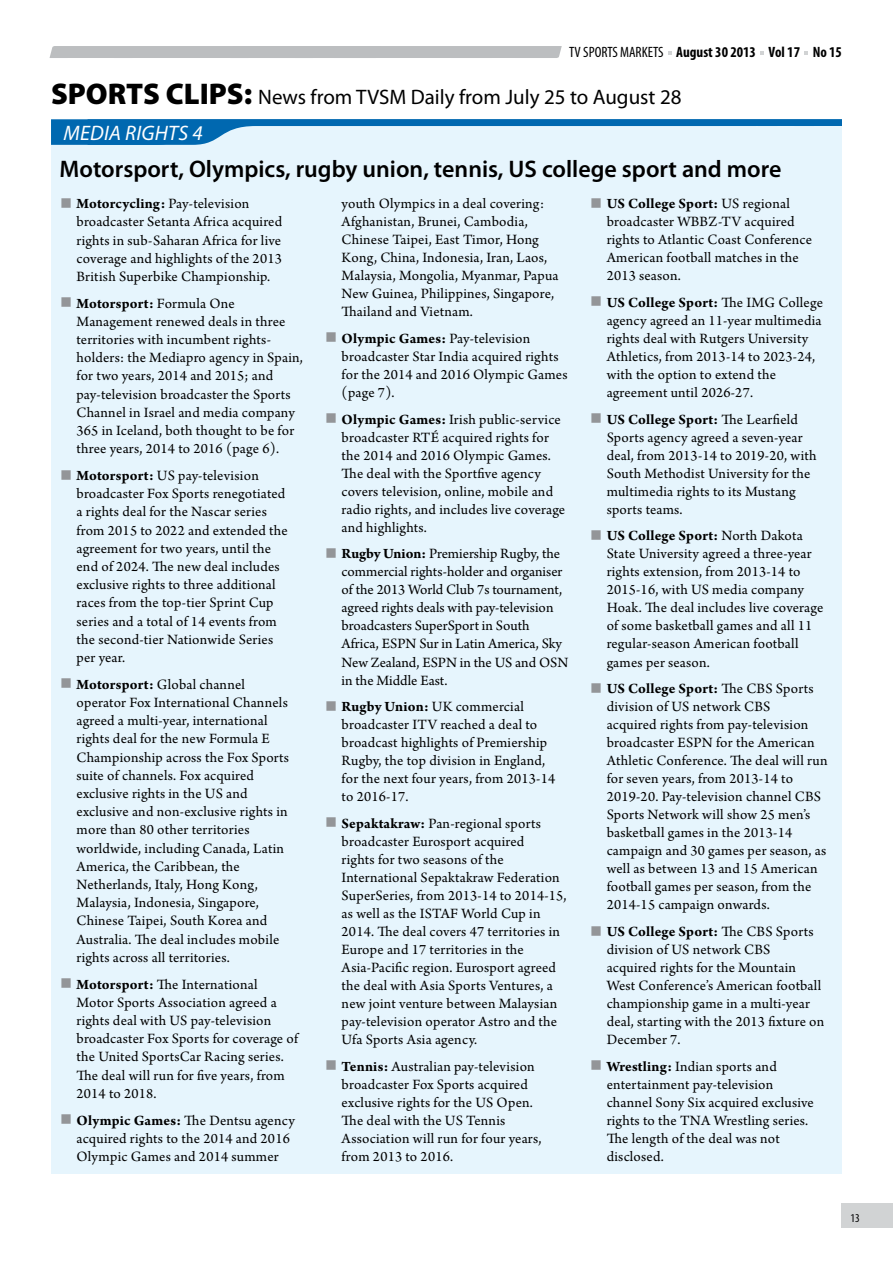
<style>
.page{position:relative;width:893px;height:1263px;background:#fff}
.page>*{position:absolute;margin:0;border:0;box-sizing:border-box;transform-origin:0 0}
.t1{font:600 24px "Myriad Pro";color:#000}
.t2{font:21px/36.5px "Myriad Pro";color:#000}
.t3{font:15px/18px "Arno Pro";letter-spacing:.015em;color:#000}
.t4{font:700 condensed 15px "Myriad Pro";color:#000}
.t5{font:condensed 12px "Myriad Pro";color:#000}
.s1{font-weight:400}
.s2{font-weight:900;font-size:30px}
.s3{font-style:italic;color:#fff}
.s4{font-weight:700;font-size:42px;color:#939598}
.s5{font-weight:700}
</style>
<div class="page">
<div style="left:842px;top:1204px;width:51px;height:24px;background:#d1d3d4"></div>
<div style="left:50px;top:46px;width:512px;height:12px;background:#bcbec0"></div>
<div style="left:51px;top:119px;width:791px;height:1055px;background:#e6f5fd"></div>
<svg style="left:51px;top:119px;width:791px;height:26px"></svg>
<p class="t4" style="left:569px;top:43px;width:274px"><span class="s1">TV SPORTS MARKETS</span> August 30 2013 Vol 17 No 15</p>
<h2 class="t2" style="left:64px;top:78px;width:619px;text-indent:-13px"><span class="s2">SPORTS CLIPS:</span> News from TVSM Daily from July 25 to August 28<br><span class="s3">MEDIA RIGHTS 4</span></h2>
<h1 class="t1" style="left:60px;top:154px;width:723px">Motorsport, Olympics, rugby union, tennis, US college sport and more</h1>
<p class="t3" style="left:77px;top:195px;width:207px;text-indent:-17px"><span class="s4">■</span> <span class="s5">Motorcycling:</span> Pay-television broadcaster Setanta Africa acquired rights in sub-Saharan Africa for live coverage and highlights of the 2013<br>British Superbike Championship.</p>
<p class="t3" style="left:77px;top:295px;width:228px;text-indent:-17px"><span class="s4">■</span> <span class="s5">Motorsport:</span> Formula One Management renewed deals in three territories with incumbent rights&shy;holders: the Mediapro agency in Spain, for two years, 2014 and 2015; and pay-television broadcaster the Sports Channel in Israel and media company 365 in Iceland, both thought to be for three years, 2014 to 2016 (page 6).</p>
<p class="t3" style="left:77px;top:467px;width:213px;text-indent:-17px"><span class="s4">■</span> <span class="s5">Motorsport:</span> US pay-television broadcaster Fox Sports renegotiated a rights deal for the Nascar series from 2015 to 2022 and extended the agreement for two years, until the end of 2024. The new deal includes exclusive rights to three additional races from the top-tier Sprint Cup series and a total of 14 events from the second-tier Nationwide Series per year.</p>
<p class="t3" style="left:77px;top:676px;width:214px;text-indent:-17px"><span class="s4">■</span> <span class="s5">Motorsport:</span> Global channel operator Fox International Channels agreed a multi-year, international rights deal for the new Formula E Championship across the Fox Sports suite of channels. Fox acquired exclusive rights in the US and exclusive and non-exclusive rights in more than 80 other territories worldwide, including Canada, Latin America, the Caribbean, the Netherlands, Italy, Hong Kong, Malaysia, Indonesia, Singapore, Chinese Taipei, South Korea and Australia. The deal includes mobile rights across all territories.</p>
<p class="t3" style="left:77px;top:976px;width:223px;text-indent:-17px"><span class="s4">■</span> <span class="s5">Motorsport:</span> The International<br>Motor Sports Association agreed a rights deal with US pay-television broadcaster Fox Sports for coverage of the United SportsCar Racing series.<br>The deal will run for five years, from<br>2014 to 2018.</p>
<p class="t3" style="left:77px;top:1112px;width:220px;text-indent:-17px"><span class="s4">■</span> <span class="s5">Olympic Games:</span> The Dentsu agency acquired rights to the 2014 and 2016<br>Olympic Games and 2014 summer</p>
<p class="t3" style="left:607px;top:195px;width:207px;text-indent:-17px"><span class="s4">■</span> <span class="s5">US College Sport:</span> US regional broadcaster WBBZ-TV acquired rights to Atlantic Coast Conference<br>American football matches in the<br>2013 season.</p>
<p class="t3" style="left:607px;top:294px;width:218px;text-indent:-17px"><span class="s4">■</span> <span class="s5">US College Sport:</span> The IMG College agency agreed an 11-year multimedia rights deal with Rutgers University Athletics, from 2013-14 to 2023-24, with the option to extend the agreement until 2026-27.</p>
<p class="t3" style="left:607px;top:411px;width:211px;text-indent:-17px"><span class="s4">■</span> <span class="s5">US College Sport:</span> The Learfield<br>Sports agency agreed a seven-year deal, from 2013-14 to 2019-20, with<br>South Methodist University for the multimedia rights to its Mustang sports teams.</p>
<p class="t3" style="left:607px;top:527px;width:218px;text-indent:-17px"><span class="s4">■</span> <span class="s5">US College Sport:</span> North Dakota<br>State University agreed a three-year rights extension, from 2013-14 to<br>2015-16, with US media company<br>Hoak. The deal includes live coverage of some basketball games and all 11 regular-season American football games per season.</p>
<p class="t3" style="left:607px;top:680px;width:222px;text-indent:-17px"><span class="s4">■</span> <span class="s5">US College Sport:</span> The CBS Sports division of US network CBS<br>acquired rights from pay-television broadcaster ESPN for the American Athletic Conference. The deal will run for seven years, from 2013-14 to 2019-20. Pay-television channel CBS Sports Network will show 25 men’s basketball games in the 2013-14 campaign and 30 games per season, as well as between 13 and 15 American football games per season, from the 2014-15 campaign onwards.</p>
<p class="t3" style="left:607px;top:923px;width:219px;text-indent:-17px"><span class="s4">■</span> <span class="s5">US College Sport:</span> The CBS Sports division of US network CBS<br>acquired rights for the Mountain<br>West Conference’s American football championship game in a multi-year deal, starting with the 2013 fixture on<br>December 7.</p>
<p class="t3" style="left:607px;top:1058px;width:209px;text-indent:-17px"><span class="s4">■</span> <span class="s5">Wrestling:</span> Indian sports and entertainment pay-television channel Sony Six acquired exclusive rights to the TNA Wrestling series.<br>The length of the deal was not disclosed.</p>
<p class="t3" style="left:342px;top:195px;width:219px">youth Olympics in a deal covering:<br>Afghanistan, Brunei, Cambodia, Chinese Taipei, East Timor, Hong Kong, China, Indonesia, Iran, Laos, Malaysia, Mongolia, Myanmar, Papua New Guinea, Philippines, Singapore, Thailand and Vietnam.</p>
<p class="t3" style="left:342px;top:330px;width:227px;text-indent:-17px"><span class="s4">■</span> <span class="s5">Olympic Games:</span> Pay-television broadcaster Star India acquired rights for the 2014 and 2016 Olympic Games (page 7).</p>
<p class="t3" style="left:342px;top:411px;width:225px;text-indent:-17px"><span class="s4">■</span> <span class="s5">Olympic Games:</span> Irish public-service broadcaster RTÉ acquired rights for the 2014 and 2016 Olympic Games.<br>The deal with the Sportfive agency covers television, online, mobile and radio rights, and includes live coverage and highlights.</p>
<p class="t3" style="left:342px;top:546px;width:228px;text-indent:-17px"><span class="s4">■</span> <span class="s5">Rugby Union:</span> Premiership Rugby, the commercial rights-holder and organiser of the 2013 World Club 7s tournament, agreed rights deals with pay-television broadcasters SuperSport in South Africa, ESPN Sur in Latin America, Sky New Zealand, ESPN in the US and OSN in the Middle East.</p>
<p class="t3" style="left:342px;top:698px;width:215px;text-indent:-17px"><span class="s4">■</span> <span class="s5">Rugby Union:</span> UK commercial broadcaster ITV reached a deal to broadcast highlights of Premiership<br>Rugby, the top division in England, for the next four years, from 2013-14 to 2016-17.</p>
<p class="t3" style="left:342px;top:815px;width:227px;text-indent:-17px"><span class="s4">■</span> <span class="s5">Sepaktakraw:</span> Pan-regional sports broadcaster Eurosport acquired<br>rights for two seasons of the International Sepaktakraw Federation SuperSeries, from 2013-14 to 2014-15, as well as the ISTAF World Cup in 2014. The deal covers 47 territories in Europe and 17 territories in the Asia-Pacific region. Eurosport agreed the deal with Asia Sports Ventures, a new joint venture between Malaysian pay-television operator Astro and the Ufa Sports Asia agency.</p>
<p class="t3" style="left:342px;top:1058px;width:201px;text-indent:-17px"><span class="s4">■</span> <span class="s5">Tennis:</span> Australian pay-television broadcaster Fox Sports acquired exclusive rights for the US Open.<br>The deal with the US Tennis<br>Association will run for four years, from 2013 to 2016.</p>
<p class="t5" style="left:850px;top:1210px;width:11px">13</p>
</div>
